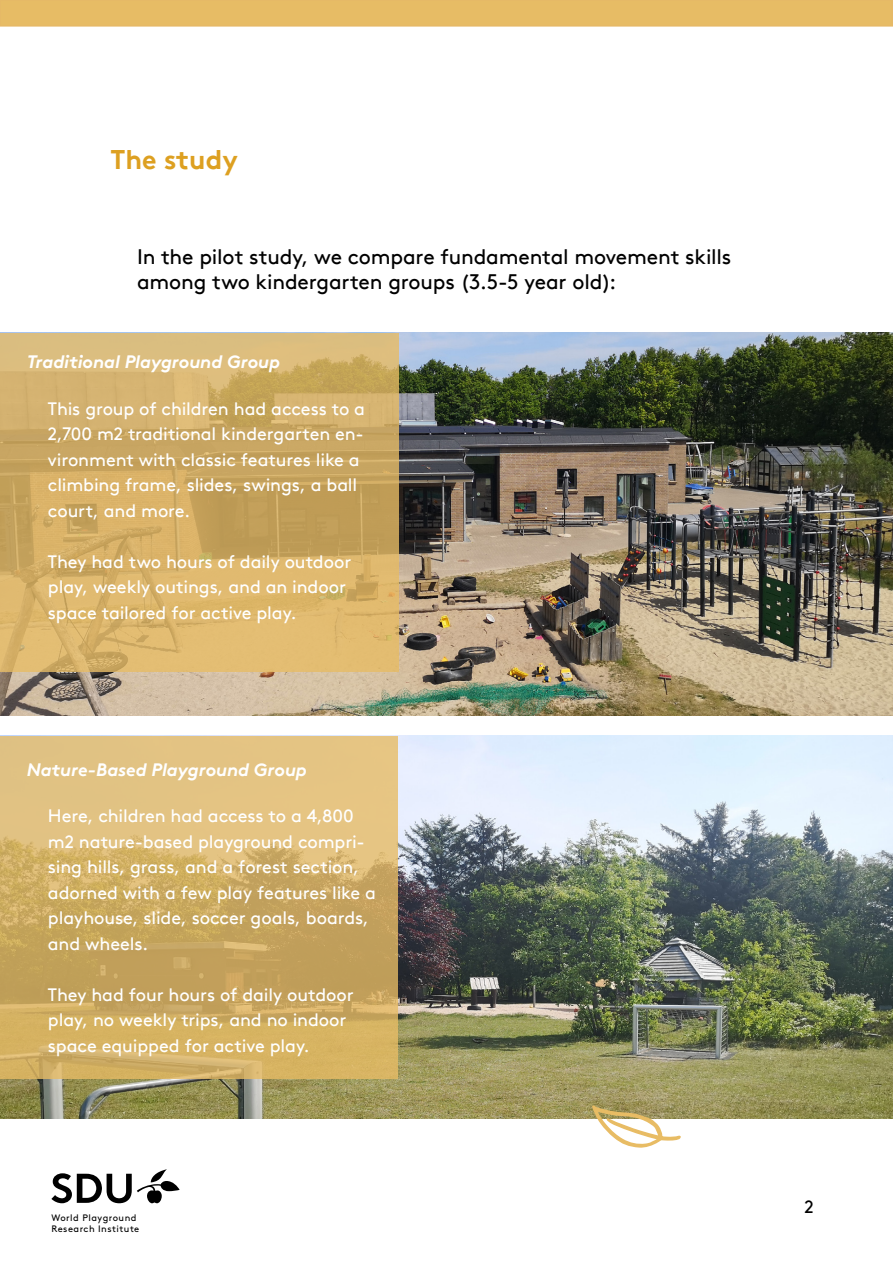
<style>
.page{position:relative;width:893px;height:1263px;background:#fff}
.page>*{position:absolute;margin:0;border:0;box-sizing:border-box;transform-origin:0 0}
.t1{font:700 27px "Brown Pro TT";color:#dda021}
.t2{font:21px/25.5px "Brown Pro TT";letter-spacing:-.01em;color:#000}
.t3{font:18px/25.5px "Brown Pro TT";letter-spacing:-.005em;color:#fff}
.t4{font:italic 700 18px "Brown Pro TT";letter-spacing:-.005em;color:#fff}
.t5{font:18px "Brown Pro TT";color:#000}
.t6{font:9.3px/10.9px "Brown Pro TT";letter-spacing:.05em;color:#000}
</style>
<div class="page">
<img style="left:0;top:736px;width:893px;height:382px">
<svg style="left:51px;top:1169px;width:129px;height:34px"></svg>
<div style="left:0;top:0;width:892px;height:26px;background:#e7bc65"></div>
<div style="left:0;top:0;width:893px;height:27px;border:2px solid #e6b967"></div>
<svg style="left:892px;top:0;width:1px;height:27px"></svg>
<img style="left:0;top:333px;width:893px;height:382px">
<svg style="left:0;top:333px;width:398px;height:339px;background:#d3af69"></svg>
<svg style="left:0;top:736px;width:397px;height:342px;background:#d3b26c"></svg>
<svg style="left:590px;top:1103px;width:92px;height:45px"></svg>
<h1 class="t1" style="left:111px;top:138px;width:129px">The study</h1>
<p class="t2" style="left:137px;top:242px;width:596px">In the pilot study, we compare fundamental movement skills among two kindergarten groups (3.5-5 year old):</p>
<p class="t4" style="left:27px;top:347px;width:255px">Traditional Playground Group</p>
<p class="t3" style="left:48px;top:394px;width:319px">This group of children had access to a 2,700 m2 traditional kindergarten en&shy;vironment with classic features like a climbing frame, slides, swings, a ball court, and more.</p>
<p class="t3" style="left:48px;top:547px;width:305px">They had two hours of daily outdoor play, weekly outings, and an indoor space tailored for active play.</p>
<p class="t4" style="left:27px;top:755px;width:282px">Nature-Based Playground Group</p>
<p class="t3" style="left:48px;top:802px;width:330px">Here, children had access to a 4,800 m2 nature-based playground compri&shy;sing hills, grass, and a forest section, adorned with a few play features like a playhouse, slide, soccer goals, boards, and wheels.</p>
<p class="t3" style="left:48px;top:980px;width:307px">They had four hours of daily outdoor play, no weekly trips, and no indoor space equipped for active play.</p>
<p class="t6" style="left:51px;top:1211px;width:89px">World Playground<br>Research Institute</p>
<p class="t5" style="left:804px;top:1193px;width:11px">2</p>
</div>
